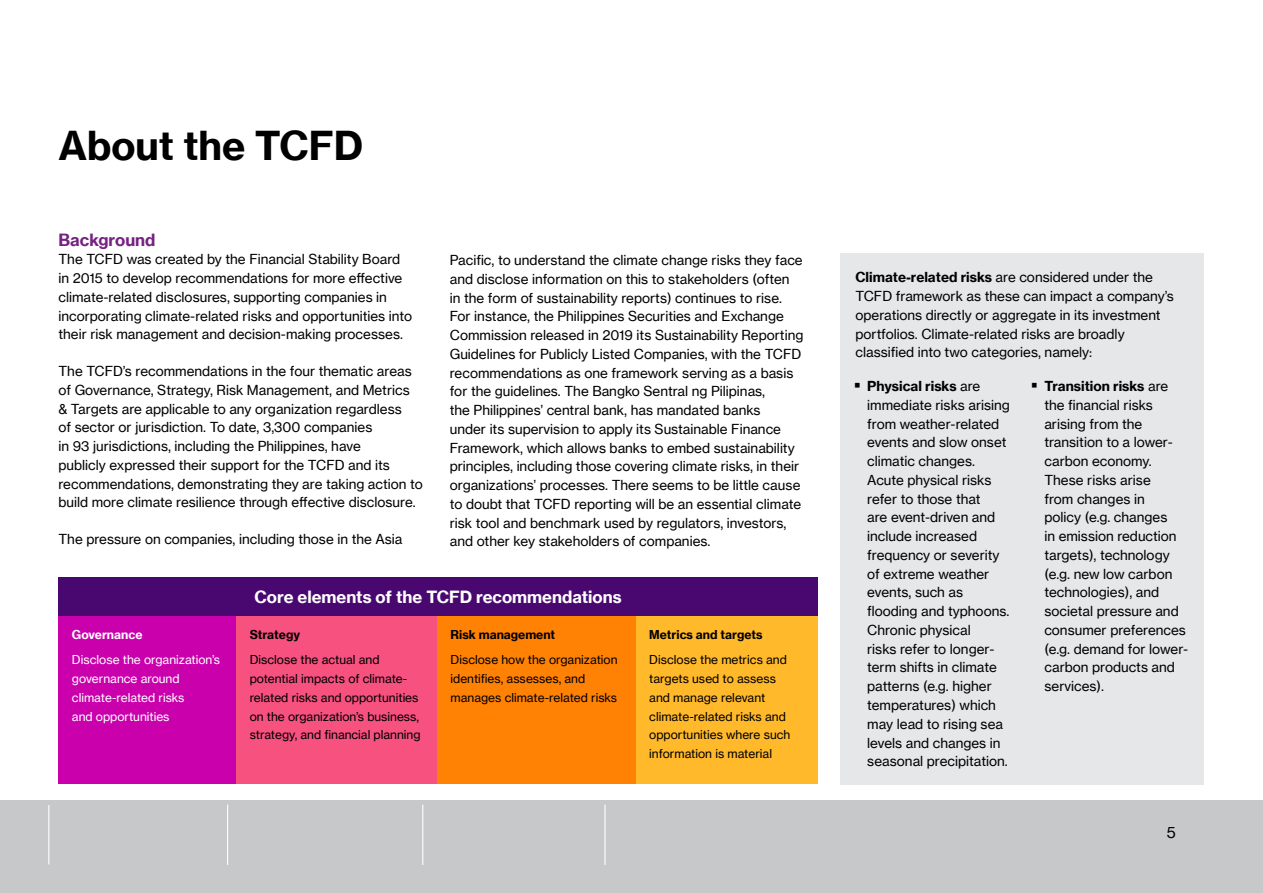
<style>
.page{position:relative;width:1263px;height:893px;background:#fff}
.page>*{position:absolute;margin:0;border:0;box-sizing:border-box;transform-origin:0 0}
.t1{font:39px "N Haas Grotesk TX Pro 75 Bd";color:#000}
.t2{font:16.5px "N Haas Grotesk TX Pro 75 Bd";color:#fff}
.t3{font:16.5px "N Haas Grotesk TX Pro 75 Bd";color:#762283}
.t4{font:15.3px "N Haas Grotesk TX Pro 55 Rg";color:#000}
.t5{font:13.5px/18.8px "N Haas Grotesk TX Pro 55 Rg";color:#000}
.t6{font:13.5px "N Haas Grotesk TX Pro 75 Bd";color:#000}
.t7{font:12px/18.8px "N Haas Grotesk TX Pro 55 Rg";color:#000}
.t8{font:12px/18.8px "N Haas Grotesk TX Pro 55 Rg";color:#fff}
.t9{font:12px "N Haas Grotesk TX Pro 75 Bd";color:#000}
.t10{font:12px "N Haas Grotesk TX Pro 75 Bd";color:#fff}
.s1{font-family:"N Haas Grotesk TX Pro 75 Bd"}
.s2{font-family:"N Haas Grotesk TX Pro 55 Rg"}
</style>
<div class="page">
<div style="left:0;top:800px;width:1263px;height:93px;background:#c7c8ca"></div>
<hr style="left:227px;top:805px;width:1px;height:60px;background:#fff">
<hr style="left:422px;top:805px;width:1px;height:60px;background:#fff">
<hr style="left:604px;top:805px;width:1px;height:60px;background:#fff">
<hr style="left:48px;top:805px;width:1px;height:59px;background:#fff">
<div style="left:58px;top:578px;width:759px;height:38px;background:#48086f"></div>
<div style="left:58px;top:616px;width:178px;height:167px;background:#c900ac"></div>
<div style="left:236px;top:616px;width:201px;height:167px;background:#f6517f"></div>
<div style="left:437px;top:616px;width:199px;height:167px;background:#ff8204"></div>
<div style="left:636px;top:616px;width:181px;height:167px;background:#ffb92a"></div>
<div style="left:840px;top:367px;width:363px;height:417px;background:#e6e7e8"></div>
<div style="left:840px;top:254px;width:363px;height:120px;background:#e6e7e8"></div>
<h1 class="t1" style="left:58px;top:121px;width:306px">About the TCFD</h1>
<p class="t3" style="left:58px;top:229px;width:98px">Background</p>
<p class="t5" style="left:58px;top:250px;width:355px">The TCFD was created by the Financial Stability Board in 2015 to develop recommendations for more effective climate-related disclosures, supporting companies in incorporating climate-related risks and opportunities into their risk management and decision-making processes.</p>
<p class="t5" style="left:58px;top:362px;width:366px">The TCFD’s recommendations in the four thematic areas of Governance, Strategy, Risk Management, and Metrics<br>&amp; Targets are applicable to any organization regardless<br>of sector or jurisdiction. To date, 3,300 companies<br>in 93 jurisdictions, including the Philippines, have<br>publicly expressed their support for the TCFD and its recommendations, demonstrating they are taking action to build more climate resilience through effective disclosure.</p>
<p class="t5" style="left:58px;top:530px;width:346px">The pressure on companies, including those in the Asia</p>
<p class="t5" style="left:450px;top:251px;width:355px">Pacific, to understand the climate change risks they face and disclose information on this to stakeholders (often in the form of sustainability reports) continues to rise.<br>For instance, the Philippines Securities and Exchange Commission released in 2019 its Sustainability Reporting Guidelines for Publicly Listed Companies, with the TCFD recommendations as one framework serving as a basis for the guidelines. The Bangko Sentral ng Pilipinas,<br>the Philippines’ central bank, has mandated banks<br>under its supervision to apply its Sustainable Finance Framework, which allows banks to embed sustainability principles, including those covering climate risks, in their organizations’ processes. There seems to be little cause to doubt that TCFD reporting will be an essential climate risk tool and benchmark used by regulators, investors, and other key stakeholders of companies.</p>
<p class="t10" style="left:72px;top:627px;width:72px">Governance</p>
<p class="t8" style="left:72px;top:651px;width:150px">Disclose the organization’s governance around climate-related risks<br>and opportunities</p>
<p class="t2" style="left:254px;top:587px;width:369px">Core elements of the TCFD recommendations</p>
<p class="t9" style="left:250px;top:627px;width:52px">Strategy</p>
<p class="t7" style="left:250px;top:650px;width:172px">Disclose the actual and potential impacts of climate&shy;related risks and opportunities on the organization’s business, strategy, and financial planning</p>
<p class="t9" style="left:451px;top:627px;width:106px">Risk management</p>
<p class="t7" style="left:451px;top:650px;width:168px">Disclose how the organization identifies, assesses, and manages climate-related risks</p>
<p class="t9" style="left:649px;top:627px;width:115px">Metrics and targets</p>
<p class="t7" style="left:649px;top:650px;width:143px">Disclose the metrics and targets used to assess and manage relevant climate-related risks and opportunities where such information is material</p>
<p class="t5" style="left:855px;top:268px;width:320px"><span class="s1">Climate-related risks</span> are considered under the TCFD framework as these can impact a company’s operations directly or aggregate in its investment portfolios. Climate-related risks are broadly classified into two categories, namely:</p>
<p class="t6" style="left:867px;top:378px;width:115px">Physical risks <span class="s2">are</span></p>
<p class="t5" style="left:867px;top:396px;width:144px">immediate risks arising from weather-related events and slow onset climatic changes.<br>Acute physical risks refer to those that<br>are event-driven and include increased frequency or severity of extreme weather events, such as flooding and typhoons.<br>Chronic physical<br>risks refer to longer&shy;term shifts in climate patterns (e.g. higher temperatures) which may lead to rising sea levels and changes in seasonal precipitation.</p>
<p class="t6" style="left:1044px;top:378px;width:125px">Transition risks <span class="s2">are</span></p>
<p class="t5" style="left:1044px;top:396px;width:145px">the financial risks arising from the transition to a lower&shy;carbon economy.<br>These risks arise<br>from changes in<br>policy (e.g. changes<br>in emission reduction targets), technology (e.g. new low carbon technologies), and societal pressure and consumer preferences (e.g. demand for lower&shy;carbon products and services).</p>
<p class="t4" style="left:1167px;top:823px;width:11px">5</p>
</div>
